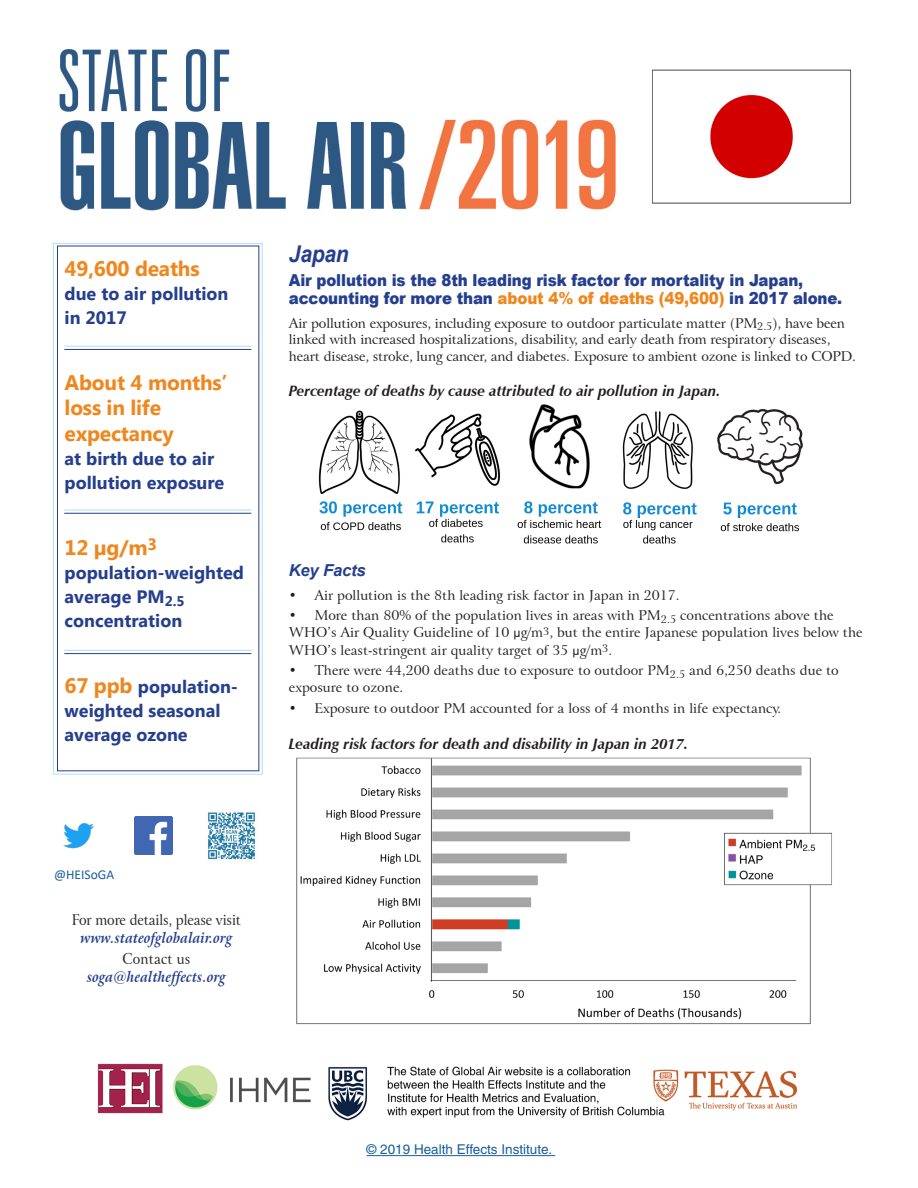
<style>
.page{position:relative;width:918px;height:1188px;background:#fff}
.page>*{position:absolute;margin:0;border:0;box-sizing:border-box;transform-origin:0 0}
.t1{font:italic 700 23.1px "Arial";letter-spacing:-.01em;color:#253f8e;scale:.91 1}
.t2{font:700 21px/25.5px "Microsoft New Tai Lue";letter-spacing:-.01em;color:#ef871e}
.t3{font:700 18px/24px "Microsoft New Tai Lue";color:#253f8e}
.t4{font:900 16.5px/18px "Arial";letter-spacing:-.01em;color:#253f8e;scale:.91 1}
.t5{font:italic 700 16.5px "Arial";letter-spacing:-.01em;color:#253f8e}
.t6{font:italic 700 15px "Zapf Humanist 601 BT";color:#231f20}
.t7{font:italic 700 14.85px "Arrus BT";letter-spacing:.01em;color:#253f8e;scale:.91 1}
.t8{font:14.85px "Arrus BT";letter-spacing:-.01em;color:#231f20;scale:.91 1}
.t9{font:14.85px "Arrus BT";letter-spacing:.01em;color:#231f20;scale:.91 1}
.t10{font:13.5px/17.2px "Arrus BT";color:#231f20}
.t11{font:13.5px "Helvetica";color:#175d9e}
.t12{font:13.5px "Calibri";color:#175d9e}
.s1{font-size:21px;color:#ef871e}
.s2{color:#ef871e}
.s3{font-family:"Arial";font-size:11.85px}
</style>
<div class="page">
<img style="left:59px;top:49px;width:557px;height:162px">
<img style="left:98px;top:1063px;width:700px;height:58px">
<div style="left:53px;top:243px;width:209px;height:531px;border:1px solid #b1e0f7"></div>
<div style="left:57px;top:246px;width:202px;height:525px;border:1px solid #253f8e"></div>
<img style="left:318px;top:404px;width:485px;height:140px">
<hr style="left:64px;top:346px;width:187px;height:1px;background:#b1e0f7">
<hr style="left:64px;top:349px;width:187px;height:1px;background:#253f8e">
<hr style="left:64px;top:510px;width:187px;height:1px;background:#b1e0f7">
<hr style="left:64px;top:513px;width:187px;height:1px;background:#253f8e">
<hr style="left:64px;top:650px;width:187px;height:1px;background:#b1e0f7">
<hr style="left:64px;top:653px;width:187px;height:1px;background:#253f8e">
<img style="left:134px;top:816px;width:39px;height:39px">
<img style="left:63px;top:823px;width:31px;height:26px">
<img style="left:206px;top:812px;width:50px;height:48px">
<img style="left:652px;top:69px;width:200px;height:135px">
<img style="left:296px;top:757px;width:536px;height:268px">
<hr style="left:367px;top:1155px;width:188px;height:1px;background:#175d9e">
<h2 class="t2" style="left:65px;top:257px;width:137px">49,600 deaths</h2>
<h3 class="t3" style="left:65px;top:283px;width:165px">due to air pollution in 2017</h3>
<h2 class="t2" style="left:65px;top:371px;width:165px">About 4 months’ loss in life expectancy</h2>
<h3 class="t3" style="left:65px;top:448px;width:161px">at birth due to air pollution exposure</h3>
<h2 class="t2" style="left:65px;top:536px;width:94px">12 µg/m<sup>3</sup></h2>
<h3 class="t3" style="left:65px;top:562px;width:181px">population-weighted average PM<sub>2.5 </sub>concentration</h3>
<h3 class="t3" style="left:65px;top:676px;width:175px"><span class="s1">67 ppb</span> population&shy;weighted seasonal average ozone</h3>
<h1 class="t1" style="left:289px;top:238px;width:67px">Japan</h1>
<p class="t4" style="left:289px;top:271px;width:610px">Air pollution is the 8th leading risk factor for mortality in Japan, accounting for more than <span class="s2">about 4% of deaths (49,600)</span> in 2017 alone.</p>
<p class="t10" style="left:289px;top:315px;width:569px;line-height:16.5px">Air pollution exposures, including exposure to outdoor particulate matter (PM<sub>2.5</sub>), have been linked with increased hospitalizations, disability, and early death from respiratory diseases, heart disease, stroke, lung cancer, and diabetes. Exposure to ambient ozone is linked to COPD.</p>
<p class="t6" style="left:289px;top:382px;width:433px">Percentage of deaths by cause attributed to air pollution in Japan.</p>
<p class="t5" style="left:289px;top:559px;width:78px">Key Facts</p>
<p class="t10" style="left:289px;top:587px;width:392px">• Air pollution is the 8th leading risk factor in Japan in 2017.</p>
<p class="t10" style="left:289px;top:607px;width:575px">• More than 80% of the population lives in areas with PM<sub>2.5</sub> concentrations above the<br>WHO’s Air Quality Guideline of 10 <span class="s3">µ</span>g/m<sup>3</sup>, but the entire Japanese population lives below the<br>WHO’s least-stringent air quality target of 35 <span class="s3">µ</span>g/m<sup>3</sup>.</p>
<p class="t10" style="left:289px;top:662px;width:551px">• There were 44,200 deaths due to exposure to outdoor PM<sub>2.5</sub> and 6,250 deaths due to exposure to ozone.</p>
<p class="t10" style="left:289px;top:700px;width:494px">• Exposure to outdoor PM accounted for a loss of 4 months in life expectancy.</p>
<p class="t6" style="left:289px;top:734px;width:401px">Leading risk factors for death and disability in Japan in 2017.</p>
<p class="t12" style="left:54px;top:865px;width:62px">@HEISoGA</p>
<p class="t8" style="left:72px;top:911px;width:187px">For more details, please visit</p>
<p class="t7" style="left:81px;top:929px;width:168px">www.stateofglobalair.org</p>
<p class="t9" style="left:123px;top:950px;width:76px">Contact us</p>
<p class="t7" style="left:87px;top:968px;width:154px">soga@healtheffects.org</p>
<p class="t11" style="left:367px;top:1142px;width:187px">© 2019 Health Effects Institute.</p>
</div>
